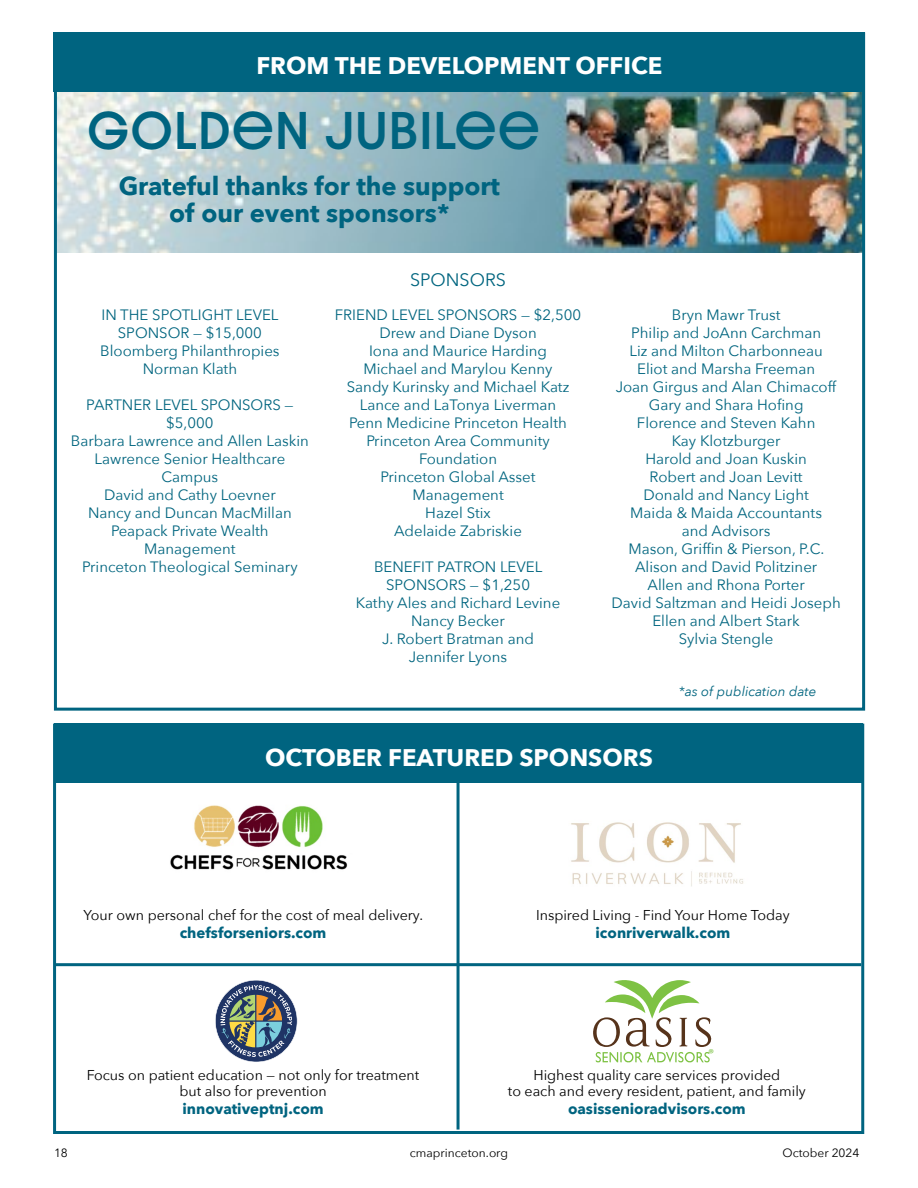
<style>
.page{position:relative;width:918px;height:1188px;background:#fff}
.page>*{position:absolute;margin:0;border:0;box-sizing:border-box;transform-origin:0 0}
.t1{font:500 45px "Dazzle Unicase";letter-spacing:.05em;color:#006480}
.t2{font:700 25.5px/27px "Avenir Next";color:#006480;text-align:center}
.t3{font:700 24px "Avenir Next";color:#fff}
.t4{font:18px "Avenir Next";color:#00657f}
.t5{font:15px/18px "Avenir Next";color:#00657f;text-align:center}
.t6{font:700 15px "Avenir Next";color:#006480}
.t7{font:14.25px/16.5px "Avenir Next";color:#000;text-align:center}
.t8{font:italic 13.5px "Avenir Next";color:#00657f}
.t9{font:13.05px "Myriad Pro";color:#7bc143}
.t10{font:12px "Avenir Next";color:#000}
</style>
<div class="page">
<img style="left:58px;top:91px;width:803px;height:162px">
<img style="left:614px;top:980px;width:77px;height:39px">
<img style="left:593px;top:1017px;width:27px;height:30px">
<img style="left:659px;top:995px;width:40px;height:18px">
<img style="left:605px;top:994px;width:40px;height:19px">
<img style="left:626px;top:1018px;width:24px;height:29px">
<img style="left:656px;top:1017px;width:16px;height:30px">
<img style="left:695px;top:1017px;width:17px;height:30px">
<img style="left:679px;top:1018px;width:8px;height:29px">
<svg style="left:595px;top:1052px;width:115px;height:11px"></svg>
<svg style="left:215px;top:980px;width:83px;height:82px"></svg>
<hr style="left:457px;top:768px;width:3px;height:362px;background:#006480">
<div style="left:54px;top:724px;width:809px;height:59px;background:#006480"></div>
<img style="left:170px;top:805px;width:178px;height:65px">
<img style="left:571px;top:822px;width:173px;height:65px">
<hr style="left:54px;top:963px;width:807px;height:3px;background:#006480">
<div style="left:54px;top:32px;width:811px;height:59px;background:#006480"></div>
<div style="left:54px;top:32px;width:811px;height:679px;border:3px solid #006480"></div>
<h3 class="t3" style="left:256px;top:45px;width:407px">FROM THE DEVELOPMENT OFFICE</h3>
<h1 class="t1" style="left:88px;top:97px;width:453px">GOLDEN JUBILEE</h1>
<h2 class="t2" style="left:119px;top:172px;width:383px">Grateful thanks for the support of our event sponsors*</h2>
<p class="t5" style="left:100px;top:305px;width:181px">IN THE SPOTLIGHT LEVEL<br>SPONSOR — $15,000<br>Bloomberg Philanthropies<br>Norman Klath</p>
<p class="t5" style="left:71px;top:395px;width:239px">PARTNER LEVEL SPONSORS — $5,000<br>Barbara Lawrence and Allen Laskin<br>Lawrence Senior Healthcare<br>Campus<br>David and Cathy Loevner<br>Nancy and Duncan MacMillan<br>Peapack Private Wealth<br>Management<br>Princeton Theological Seminary</p>
<p class="t4" style="left:410px;top:264px;width:98px">SPONSORS</p>
<p class="t5" style="left:335px;top:305px;width:248px">FRIEND LEVEL SPONSORS — $2,500<br>Drew and Diane Dyson<br>Iona and Maurice Harding<br>Michael and Marylou Kenny<br>Sandy Kurinsky and Michael Katz<br>Lance and LaTonya Liverman<br>Penn Medicine Princeton Health<br>Princeton Area Community<br>Foundation<br>Princeton Global Asset<br>Management<br>Hazel Stix<br>Adelaide Zabriskie</p>
<p class="t5" style="left:356px;top:557px;width:206px">BENEFIT PATRON LEVEL<br>SPONSORS — $1,250<br>Kathy Ales and Richard Levine<br>Nancy Becker<br>J. Robert Bratman and<br>Jennifer Lyons</p>
<p class="t5" style="left:612px;top:305px;width:231px">Bryn Mawr Trust<br>Philip and JoAnn Carchman<br>Liz and Milton Charbonneau<br>Eliot and Marsha Freeman<br>Joan Girgus and Alan Chimacoff<br>Gary and Shara Hofing<br>Florence and Steven Kahn<br>Kay Klotzburger<br>Harold and Joan Kuskin<br>Robert and Joan Levitt<br>Donald and Nancy Light<br>Maida &amp; Maida Accountants<br>and Advisors<br>Mason, Griffin &amp; Pierson, P.C.<br>Alison and David Politziner<br>Allen and Rhona Porter<br>David Saltzman and Heidi Joseph<br>Ellen and Albert Stark<br>Sylvia Stengle</p>
<p class="t8" style="left:679px;top:679px;width:139px">*as of publication date</p>
<h3 class="t3" style="left:265px;top:736px;width:389px">OCTOBER FEATURED SPONSORS</h3>
<p class="t7" style="left:84px;top:907px;width:341px">Your own personal chef for the cost of meal delivery.</p>
<p class="t6" style="left:180px;top:920px;width:148px">chefsforseniors.com</p>
<p class="t7" style="left:87px;top:1066px;width:334px">Focus on patient education — not only for treatment but also for prevention</p>
<p class="t6" style="left:182px;top:1096px;width:143px">innovativeptnj.com</p>
<p class="t7" style="left:536px;top:907px;width:255px">Inspired Living - Find Your Home Today</p>
<p class="t6" style="left:596px;top:920px;width:136px">iconriverwalk.com</p>
<p class="t9" style="left:709px;top:1046px;width:7px">®</p>
<p class="t7" style="left:508px;top:1066px;width:300px">Highest quality care services provided<br>to each and every resident, patient, and family</p>
<p class="t6" style="left:568px;top:1096px;width:179px">oasissenioradvisors.com</p>
<p class="t10" style="left:54px;top:1142px;width:15px">18</p>
<p class="t10" style="left:410px;top:1142px;width:100px">cmaprinceton.org</p>
<p class="t10" style="left:783px;top:1142px;width:79px">October 2024</p>
</div>
